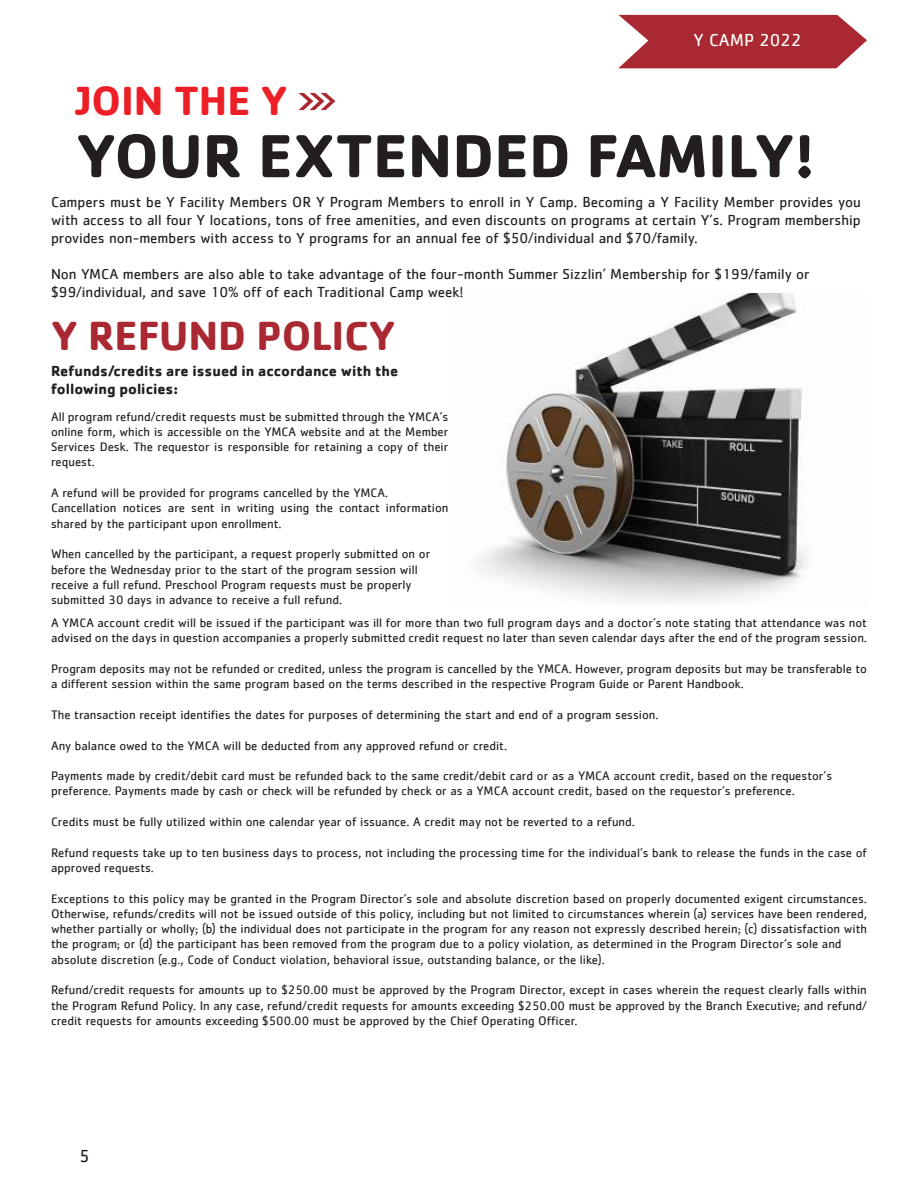
<style>
.page{position:relative;width:918px;height:1188px;background:#fff}
.page>*{position:absolute;margin:0;border:0;box-sizing:border-box;transform-origin:0 0}
.t1{font:700 63px "Cachet";color:#231f20}
.t2{font:700 42px "Cachet";color:#a92831}
.t3{font:700 42px "Cachet";color:#ed1f26}
.t4{font:18px "Cachet";color:#fff}
.t5{font:18px "Cachet";color:#231f20}
.t6{font:15px/18px "Cachet";color:#231f20;text-align:justify}
.t7{font:700 15px/18px "Cachet";color:#231f20}
.t8{font:12.75px/15.3px "Cachet";color:#231f20}
</style>
<div class="page">
<svg style="left:618px;top:15px;width:249px;height:53px;background:#b3424a"></svg>
<svg style="left:298px;top:93px;width:37px;height:17px"></svg>
<img style="left:478px;top:294px;width:329px;height:309px">
<h3 class="t4" style="left:693px;top:31px;width:109px">Y CAMP 2022</h3>
<h2 class="t3" style="left:76px;top:81px;width:213px">JOIN THE Y</h2>
<h1 class="t1" style="left:76px;top:127px;width:740px">YOUR EXTENDED FAMILY!</h1>
<p class="t6" style="left:51px;top:194px;width:811px">Campers must be Y Facility Members OR Y Program Members to enroll in Y Camp. Becoming a Y Facility Member provides you with access to all four Y locations, tons of free amenities, and even discounts on programs at certain Y’s. Program membership provides non-members with access to Y programs for an annual fee of $50/individual and $70/family.</p>
<p class="t6" style="left:51px;top:266px;width:760px">Non YMCA members are also able to take advantage of the four-month Summer Sizzlin’ Membership for $199/family or $99/individual, and save 10% off of each Traditional Camp week!</p>
<h2 class="t2" style="left:51px;top:316px;width:346px">Y REFUND POLICY</h2>
<p class="t7" style="left:51px;top:363px;width:349px">Refunds/credits are issued in accordance with the following policies:</p>
<p class="t8" style="left:51px;top:409px;width:399px;text-align:justify">All program refund/credit requests must be submitted through the YMCA’s online form, which is accessible on the YMCA website and at the Member Services Desk. The requestor is responsible for retaining a copy of their request.</p>
<p class="t8" style="left:51px;top:486px;width:399px">A refund will be provided for programs cancelled by the YMCA.<br>Cancellation notices are sent in writing using the contact information shared by the participant upon enrollment.</p>
<p class="t8" style="left:51px;top:547px;width:381px">When cancelled by the participant, a request properly submitted on or before the Wednesday prior to the start of the program session will receive a full refund. Preschool Program requests must be properly submitted 30 days in advance to receive a full refund.</p>
<p class="t8" style="left:51px;top:616px;width:817px">A YMCA account credit will be issued if the participant was ill for more than two full program days and a doctor’s note stating that attendance was not advised on the days in question accompanies a properly submitted credit request no later than seven calendar days after the end of the program session.</p>
<p class="t8" style="left:51px;top:662px;width:817px">Program deposits may not be refunded or credited, unless the program is cancelled by the YMCA. However, program deposits but may be transferable to a different session within the same program based on the terms described in the respective Program Guide or Parent Handbook.</p>
<p class="t8" style="left:51px;top:707px;width:609px">The transaction receipt identifies the dates for purposes of determining the start and end of a program session.</p>
<p class="t8" style="left:51px;top:738px;width:458px">Any balance owed to the YMCA will be deducted from any approved refund or credit.</p>
<p class="t8" style="left:51px;top:769px;width:783px">Payments made by credit/debit card must be refunded back to the same credit/debit card or as a YMCA account credit, based on the requestor’s preference. Payments made by cash or check will be refunded by check or as a YMCA account credit, based on the requestor’s preference.</p>
<p class="t8" style="left:51px;top:815px;width:585px">Credits must be fully utilized within one calendar year of issuance. A credit may not be reverted to a refund.</p>
<p class="t8" style="left:51px;top:845px;width:817px">Refund requests take up to ten business days to process, not including the processing time for the individual’s bank to release the funds in the case of approved requests.</p>
<p class="t8" style="left:51px;top:891px;width:817px">Exceptions to this policy may be granted in the Program Director’s sole and absolute discretion based on properly documented exigent circumstances.<br>Otherwise, refunds/credits will not be issued outside of this policy, including but not limited to circumstances wherein (a) services have been rendered, whether partially or wholly; (b) the individual does not participate in the program for any reason not expressly described herein; (c) dissatisfaction with the program; or (d) the participant has been removed from the program due to a policy violation, as determined in the Program Director’s sole and absolute discretion (e.g., Code of Conduct violation, behavioral issue, outstanding balance, or the like).</p>
<p class="t8" style="left:51px;top:983px;width:817px;text-align:justify">Refund/credit requests for amounts up to $250.00 must be approved by the Program Director, except in cases wherein the request clearly falls within the Program Refund Policy. In any case, refund/credit requests for amounts exceeding $250.00 must be approved by the Branch Executive; and refund/ credit requests for amounts exceeding $500.00 must be approved by the Chief Operating Officer.</p>
<h3 class="t5" style="left:79px;top:1148px;width:12px">5</h3>
</div>
